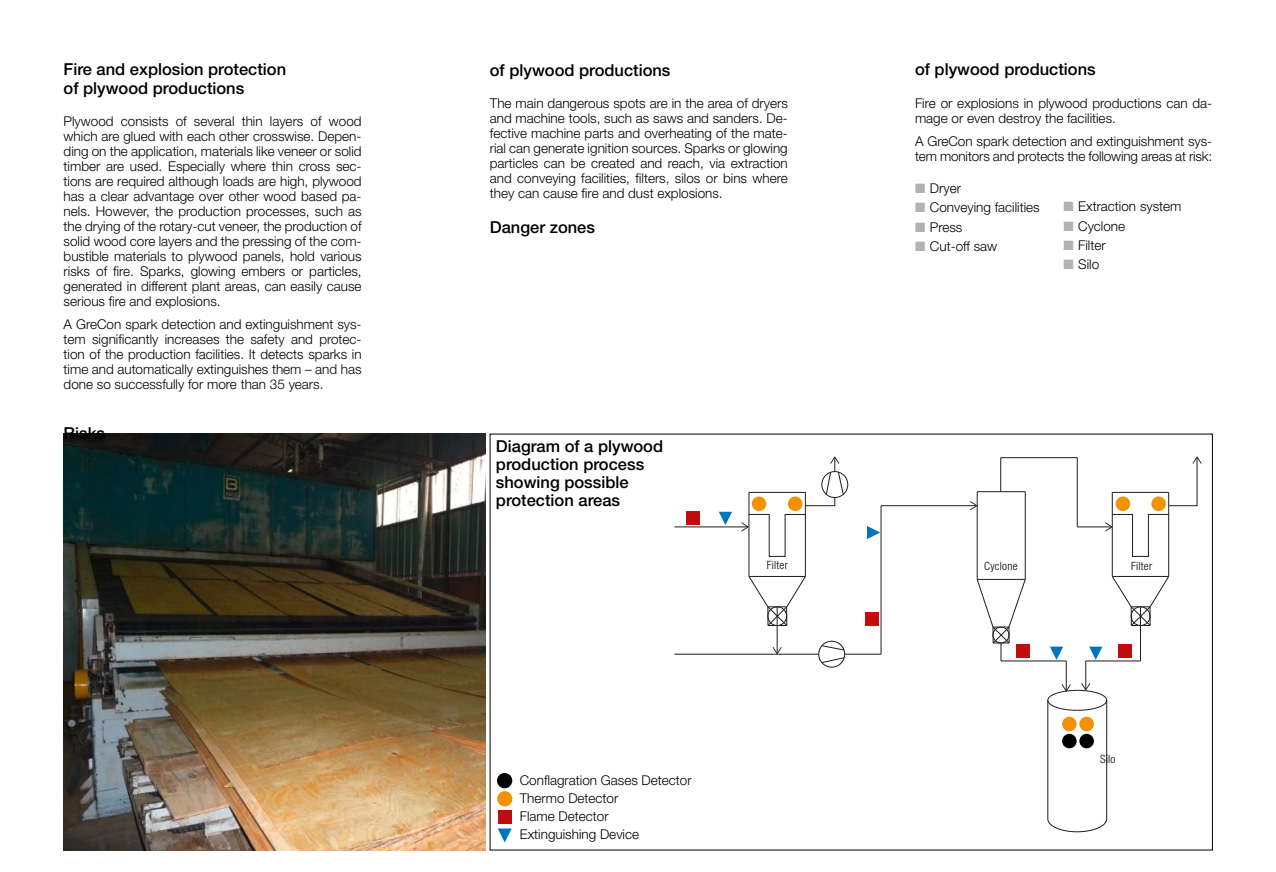
<style>
.page{position:relative;width:1276px;height:872px;background:#fff}
.page>*{position:absolute;margin:0;border:0;box-sizing:border-box;transform-origin:0 0}
.t1{font:500 16.5px/18px "Helvetica Neue LT Std";color:#000}
.t2{font:300 13.5px/15px "Helvetica Neue LT Std";color:#000;text-align:justify}
.t3{font:300 condensed 11.4px "Helvetica Neue LT Std";letter-spacing:.025em;color:#000}
.s1{color:#b3b2b2}
</style>
<div class="page">
<img style="left:64px;top:433px;width:421px;height:417px">
<div style="left:497px;top:773px;width:15px;height:15px;background:#000;border-radius:50%"></div>
<div style="left:818px;top:641px;width:27px;height:26px;border:1px solid #1d1d1b;border-radius:50%"></div>
<svg style="left:821px;top:644px;width:24px;height:19px"></svg>
<hr style="left:674px;top:526px;width:73px;height:1px;background:#1d1d1b">
<hr style="left:776px;top:606px;width:1px;height:47px;background:#1d1d1b">
<svg style="left:772px;top:647px;width:9px;height:6px"></svg>
<hr style="left:1047px;top:700px;width:1px;height:119px;background:#1d1d1b">
<hr style="left:1106px;top:700px;width:1px;height:119px;background:#1d1d1b">
<svg style="left:1047px;top:818px;width:60px;height:14px"></svg>
<hr style="left:977px;top:491px;width:48px;height:1px;background:#1d1d1b">
<hr style="left:1024px;top:491px;width:1px;height:88px;background:#1d1d1b">
<hr style="left:976px;top:491px;width:1px;height:88px;background:#1d1d1b">
<hr style="left:674px;top:653px;width:144px;height:1px;background:#1d1d1b">
<hr style="left:881px;top:505px;width:95px;height:1px;background:#1d1d1b">
<svg style="left:970px;top:501px;width:7px;height:9px"></svg>
<hr style="left:880px;top:505px;width:1px;height:149px;background:#1d1d1b">
<hr style="left:844px;top:653px;width:37px;height:1px;background:#1d1d1b">
<hr style="left:1000px;top:457px;width:1px;height:34px;background:#1d1d1b">
<hr style="left:1000px;top:457px;width:77px;height:1px;background:#1d1d1b">
<hr style="left:1076px;top:457px;width:1px;height:70px;background:#1d1d1b">
<hr style="left:1077px;top:526px;width:34px;height:1px;background:#1d1d1b">
<svg style="left:976px;top:578px;width:50px;height:83px"></svg>
<hr style="left:1001px;top:660px;width:65px;height:1px;background:#1d1d1b">
<hr style="left:1140px;top:607px;width:1px;height:54px;background:#1d1d1b">
<hr style="left:1085px;top:660px;width:55px;height:1px;background:#1d1d1b">
<hr style="left:1112px;top:492px;width:56px;height:1px;background:#1d1d1b">
<hr style="left:1168px;top:492px;width:1px;height:84px;background:#1d1d1b">
<hr style="left:1111px;top:492px;width:1px;height:84px;background:#1d1d1b">
<svg style="left:1111px;top:575px;width:59px;height:51px"></svg>
<svg style="left:1105px;top:513px;width:64px;height:44px"></svg>
<hr style="left:749px;top:492px;width:56px;height:1px;background:#1d1d1b">
<hr style="left:805px;top:492px;width:1px;height:84px;background:#1d1d1b">
<hr style="left:748px;top:492px;width:1px;height:84px;background:#1d1d1b">
<svg style="left:748px;top:575px;width:58px;height:52px"></svg>
<svg style="left:741px;top:513px;width:65px;height:44px"></svg>
<div style="left:821px;top:471px;width:27px;height:27px;border:1px solid #1d1d1b;border-radius:50%"></div>
<svg style="left:804px;top:456px;width:40px;height:50px"></svg>
<svg style="left:1168px;top:456px;width:33px;height:50px"></svg>
<div style="left:1062px;top:716px;width:14px;height:15px;background:#f39200;border-radius:50%"></div>
<div style="left:1062px;top:734px;width:14px;height:14px;background:#000;border-radius:50%"></div>
<div style="left:1079px;top:716px;width:15px;height:15px;background:#f39200;border-radius:50%"></div>
<div style="left:1079px;top:734px;width:15px;height:14px;background:#000;border-radius:50%"></div>
<div style="left:1115px;top:496px;width:15px;height:15px;background:#f39200;border-radius:50%"></div>
<div style="left:752px;top:496px;width:14px;height:15px;background:#f39200;border-radius:50%"></div>
<div style="left:1151px;top:496px;width:15px;height:15px;background:#f39200;border-radius:50%"></div>
<div style="left:788px;top:496px;width:14px;height:15px;background:#f39200;border-radius:50%"></div>
<svg style="left:719px;top:512px;width:13px;height:13px"></svg>
<svg style="left:1047px;top:646px;width:60px;height:65px"></svg>
<svg style="left:867px;top:526px;width:13px;height:13px"></svg>
<div style="left:497px;top:809px;width:14px;height:14px;background:#c00d0e"></div>
<div style="left:685px;top:511px;width:14px;height:14px;background:#c00d0e"></div>
<div style="left:864px;top:612px;width:14px;height:14px;background:#c00d0e"></div>
<div style="left:1015px;top:644px;width:14px;height:14px;background:#c00d0e"></div>
<div style="left:1118px;top:644px;width:14px;height:14px;background:#c00d0e"></div>
<div style="left:497px;top:791px;width:15px;height:15px;background:#f39200;border-radius:50%"></div>
<svg style="left:498px;top:828px;width:14px;height:14px"></svg>
<p class="t1" style="left:64px;top:60px;width:224px">Fire and explosion protection of plywood productions</p>
<p class="t2" style="left:64px;top:113px;width:299px">Plywood consists of several thin layers of wood which are glued with each other crosswise. Depen&shy;ding on the application, materials like veneer or solid timber are used. Especially where thin cross sec&shy;tions are required although loads are high, plywood has a clear advantage over other wood based pa&shy;nels. However, the production processes, such as the drying of the rotary-cut veneer, the production of solid wood core layers and the pressing of the com&shy;bustible materials to plywood panels, hold various risks of fire. Sparks, glowing embers or particles, generated in different plant areas, can easily cause serious fire and explosions.</p>
<p class="t2" style="left:64px;top:316px;width:299px">A GreCon spark detection and extinguishment sys&shy;tem significantly increases the safety and protec&shy;tion of the production facilities. It detects sparks in time and automatically extinguishes them – and has done so successfully for more than 35 years.</p>
<p class="t1" style="left:64px;top:424px;width:43px">Risks</p>
<p class="t1" style="left:490px;top:60px;width:182px">of plywood productions</p>
<p class="t2" style="left:490px;top:95px;width:299px">The main dangerous spots are in the area of dryers and machine tools, such as saws and sanders. De&shy;fective machine parts and overheating of the mate&shy;rial can generate ignition sources. Sparks or glowing particles can be created and reach, via extraction and conveying facilities, filters, silos or bins where they can cause fire and dust explosions.</p>
<p class="t1" style="left:490px;top:217px;width:107px">Danger zones</p>
<p class="t1" style="left:496px;top:437px;width:169px">Diagram of a plywood production process showing possible protection areas</p>
<p class="t1" style="left:915px;top:60px;width:182px">of plywood productions</p>
<p class="t2" style="left:915px;top:95px;width:299px">Fire or explosions in plywood productions can da&shy;mage or even destroy the facilities.</p>
<p class="t2" style="left:915px;top:133px;width:299px">A GreCon spark detection and extinguishment sys&shy;tem monitors and protects the following areas at risk:</p>
<p class="t2" style="left:915px;top:180px;width:47px"><span class="s1">■</span> Dryer</p>
<p class="t2" style="left:915px;top:200px;width:126px"><span class="s1">■</span> Conveying facilities</p>
<p class="t2" style="left:915px;top:219px;width:49px"><span class="s1">■</span> Press</p>
<p class="t2" style="left:915px;top:238px;width:84px"><span class="s1">■</span> Cut-off saw</p>
<p class="t2" style="left:1063px;top:199px;width:120px"><span class="s1">■</span> Extraction system</p>
<p class="t2" style="left:1063px;top:218px;width:63px"><span class="s1">■</span> Cyclone</p>
<p class="t2" style="left:1063px;top:237px;width:44px"><span class="s1">■</span> Filter</p>
<p class="t2" style="left:1063px;top:256px;width:37px"><span class="s1">■</span> Silo</p>
<p class="t3" style="left:766px;top:558px;width:23px">Filter</p>
<p class="t3" style="left:984px;top:559px;width:35px">Cyclone</p>
<p class="t3" style="left:1131px;top:559px;width:23px">Filter</p>
<p class="t2" style="left:520px;top:770px;width:173px;line-height:18px;text-align:left">Conflagration Gases Detector<br>Thermo Detector<br>Flame Detector<br>Extinguishing Device</p>
<p class="t3" style="left:1100px;top:752px;width:17px">Silo</p>
</div>
